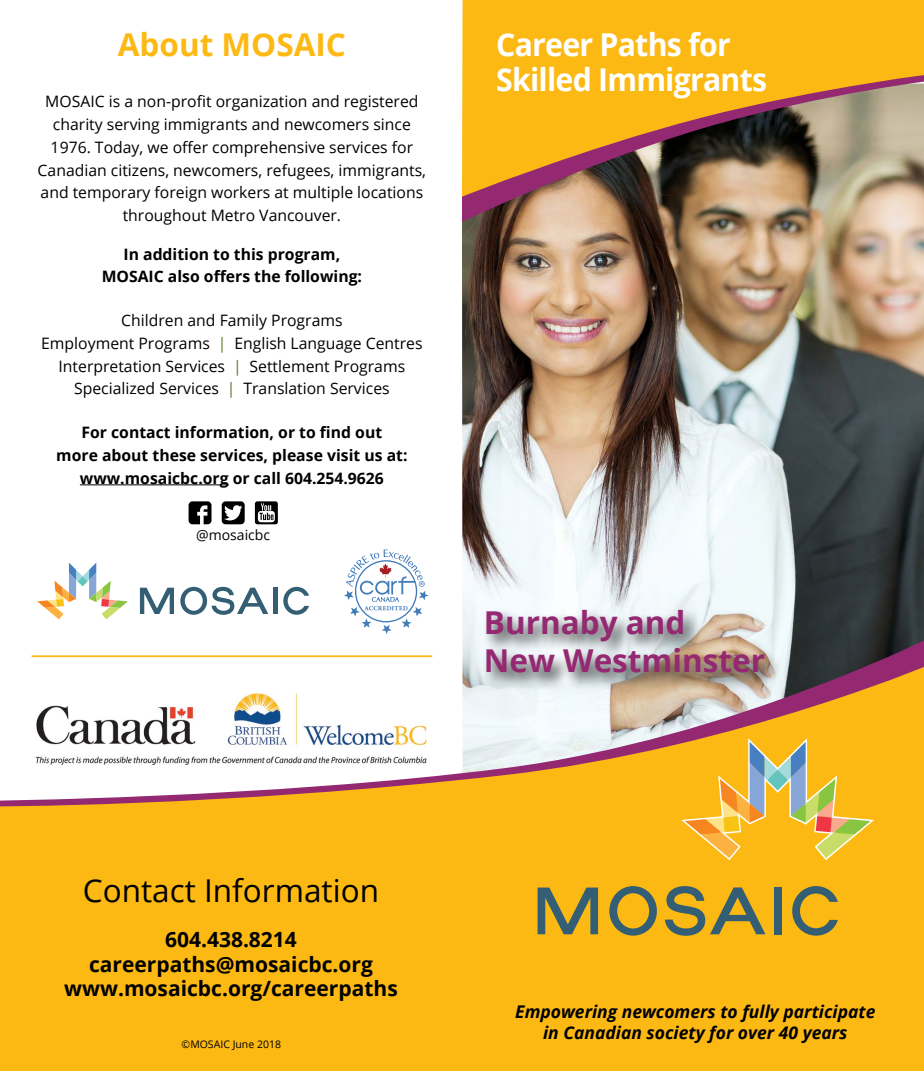
<style>
.page{position:relative;width:924px;height:1071px;background:#fff}
.page>*{position:absolute;margin:0;border:0;box-sizing:border-box;transform-origin:0 0}
.t1{font:700 31.5px/35px "Open Sans";letter-spacing:-.025em;color:#fff;scale:.96 1}
.t2{font:700 31.5px/38.5px "Open Sans";color:#942972}
.t3{font:31.5px "Open Sans";color:#000}
.t4{font:700 31.5px "Open Sans";color:#fdb913}
.t5{font:700 21px/24.5px "Open Sans";color:#000;text-align:center}
.t6{font:italic 700 17.5px/21px "Open Sans";color:#000;text-align:center}
.t7{font:15.75px/22.8px "Open Sans";color:#000;text-align:center}
.t8{font:700 15.75px/22.8px "Open Sans";color:#000;text-align:center}
.t9{font:14px "Open Sans";color:#000}
.t10{font:10.5px "Open Sans";color:#000}
.s1{color:#5b7d2b}
</style>
<div class="page">
<img style="left:462px;top:222px;width:462px;height:409px">
<div style="left:0;top:807px;width:924px;height:264px;background:#fdb913"></div>
<svg style="left:609px;top:886px;width:48px;height:50px;background:#aa9339"></svg>
<div style="left:774px;top:887px;width:8px;height:48px;background:#335e73"></div>
<svg style="left:792px;top:886px;width:46px;height:50px;background:#b39735"></svg>
<svg style="left:538px;top:888px;width:60px;height:46px;background:#938944"></svg>
<svg style="left:665px;top:886px;width:100px;height:50px;background:#b09637"></svg>
<svg style="left:677px;top:807px;width:197px;height:55px;background:#f3bb33"></svg>
<svg style="left:0;top:631px;width:924px;height:176px"></svg>
<div style="left:462px;top:0;width:462px;height:73px;background:#fdb913"></div>
<img style="left:462px;top:73px;width:462px;height:149px">
<hr style="left:80px;top:484px;width:149px;height:1px;background:#000">
<svg style="left:189px;top:501px;width:23px;height:23px"></svg>
<svg style="left:222px;top:501px;width:23px;height:23px"></svg>
<svg style="left:255px;top:501px;width:23px;height:23px"></svg>
<hr style="left:273px;top:588px;width:4px;height:26px;background:#335e73">
<svg style="left:283px;top:587px;width:26px;height:28px"></svg>
<svg style="left:140px;top:588px;width:34px;height:26px"></svg>
<svg style="left:180px;top:587px;width:88px;height:28px"></svg>
<svg style="left:37px;top:563px;width:91px;height:56px"></svg>
<div style="left:341px;top:550px;width:91px;height:84px;background:#fff"></div>
<svg style="left:344px;top:550px;width:85px;height:84px"></svg>
<hr style="left:32px;top:655px;width:400px;height:2px;background:#fdb913">
<div style="left:483px;top:606px;width:300px;height:85px;background:#000;opacity:.75"></div>
<div style="left:32px;top:672px;width:398px;height:94px;background:#fff"></div>
<img style="left:35px;top:693px;width:392px;height:72px">
<h1 class="t4" style="left:118px;top:22px;width:230px">About MOSAIC</h1>
<p class="t7" style="left:38px;top:90px;width:390px">MOSAIC is a non-profit organization and registered charity serving immigrants and newcomers since 1976. Today, we offer comprehensive services for Canadian citizens, newcomers, refugees, immigrants, and temporary foreign workers at multiple locations throughout Metro Vancouver.</p>
<p class="t8" style="left:102px;top:242px;width:262px">In addition to this program,<br>MOSAIC also offers the following:</p>
<p class="t7" style="left:41px;top:309px;width:383px">Children and Family Programs<br>Employment Programs <span class="s1">|</span> English Language Centres Interpretation Services <span class="s1">|</span> Settlement Programs Specialized Services <span class="s1">|</span> Translation Services</p>
<p class="t8" style="left:56px;top:421px;width:353px">For contact information, or to find out<br>more about these services, please visit us at: www.mosaicbc.org or call 604.254.9626</p>
<p class="t9" style="left:196px;top:525px;width:75px">@mosaicbc</p>
<h1 class="t1" style="left:496px;top:27px;width:284px">Career Paths for<br>Skilled Immigrants</h1>
<h1 class="t2" style="left:484px;top:603px;width:283px">Burnaby and<br>New Westminster</h1>
<h1 class="t3" style="left:83px;top:869px;width:298px">Contact Information</h1>
<h2 class="t5" style="left:64px;top:927px;width:335px">604.438.8214 careerpaths@mosaicbc.org www.mosaicbc.org/careerpaths</h2>
<p class="t10" style="left:182px;top:1037px;width:101px">©MOSAIC June 2018</p>
<p class="t6" style="left:515px;top:1000px;width:362px">Empowering newcomers to fully participate in Canadian society for over 40 years</p>
</div>
